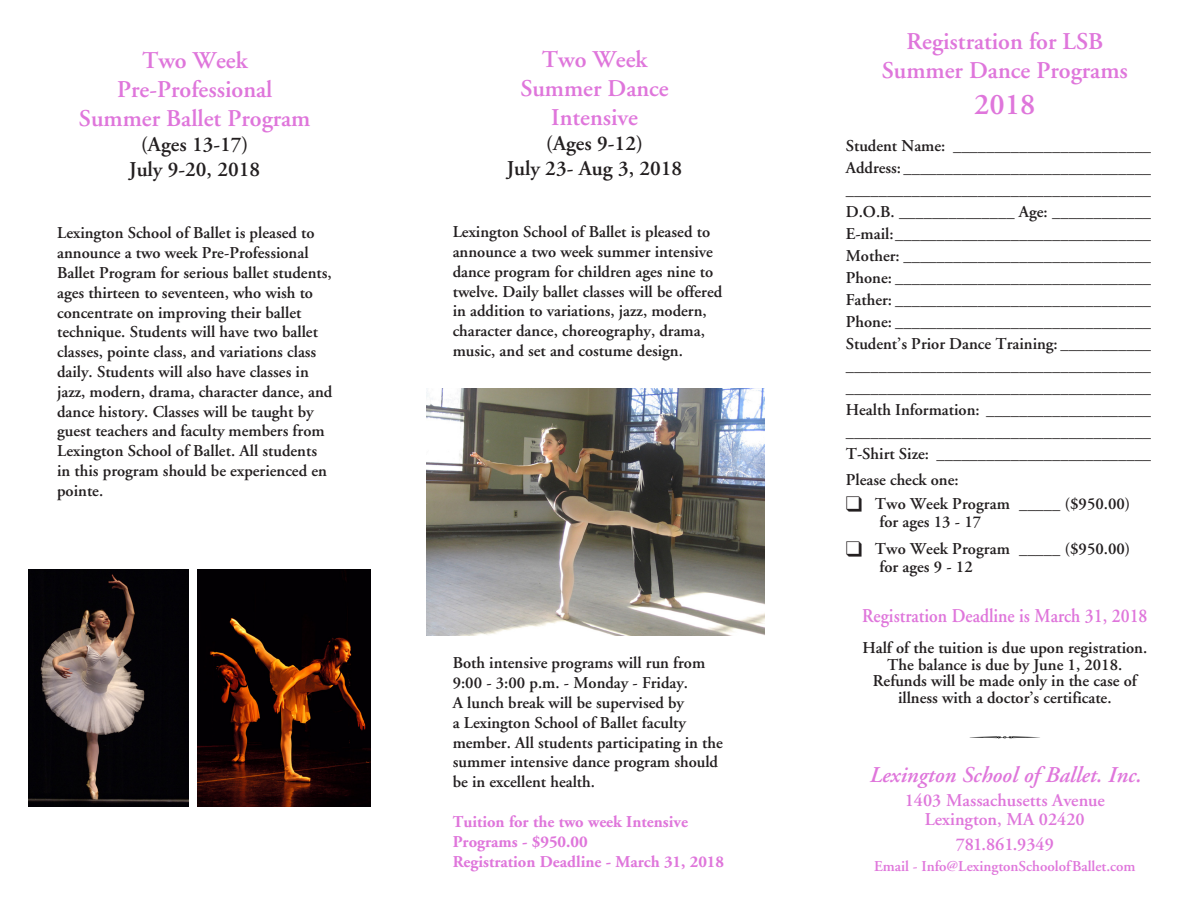
<style>
.page{position:relative;width:1189px;height:919px;background:#fff}
.page>*{position:absolute;margin:0;border:0;box-sizing:border-box;transform-origin:0 0}
.t1{font:600 30px "Adobe Garamond";color:#df76db}
.t2{font:600 24px "Adobe Garamond";color:#df76db}
.t3{font:italic 600 22.5px "Adobe Garamond";color:#df76db}
.t4{font:600 21px "Adobe Garamond";color:#231f20}
.t5{font:600 19.5px "Adobe Garamond";color:#df76db;scale:.9 1}
.t6{font:600 18px "Adobe Garamond";color:#df76db}
.t7{font:600 16.5px/19.8px "Adobe Garamond";color:#231f20}
.t8{font:700 16.5px/19.8px "Adobe Garamond";color:#df76db}
.t9{font:600 15px "Adobe Garamond";color:#df76db}
</style>
<div class="page">
<img style="left:426px;top:388px;width:338px;height:247px">
<img style="left:28px;top:569px;width:160px;height:236px">
<img style="left:197px;top:569px;width:173px;height:236px">
<p class="t2" style="left:142px;top:47px;width:107px">Two Week</p>
<p class="t2" style="left:117px;top:75px;width:157px">Pre-Professional</p>
<p class="t2" style="left:79px;top:104px;width:233px">Summer Ballet Program</p>
<p class="t4" style="left:141px;top:132px;width:109px">(Ages 13-17)</p>
<p class="t4" style="left:129px;top:157px;width:132px">July 9-20, 2018</p>
<p class="t7" style="left:57px;top:223px;width:276px">Lexington School of Ballet is pleased to announce a two week Pre-Professional Ballet Program for serious ballet students, ages thirteen to seventeen, who wish to concentrate on improving their ballet technique. Students will have two ballet classes, pointe class, and variations class daily. Students will also have classes in jazz, modern, drama, character dance, and dance history. Classes will be taught by guest teachers and faculty members from Lexington School of Ballet. All students in this program should be experienced en pointe.</p>
<p class="t2" style="left:542px;top:45px;width:107px">Two Week</p>
<p class="t2" style="left:520px;top:74px;width:150px">Summer Dance</p>
<p class="t2" style="left:551px;top:103px;width:88px">Intensive</p>
<p class="t4" style="left:546px;top:131px;width:98px">(Ages 9-12)</p>
<p class="t4" style="left:506px;top:156px;width:177px">July 23- Aug 3, 2018</p>
<p class="t7" style="left:452px;top:222px;width:271px">Lexington School of Ballet is pleased to announce a two week summer intensive dance program for children ages nine to twelve. Daily ballet classes will be offered in addition to variations, jazz, modern, character dance, choreography, drama, music, and set and costume design.</p>
<p class="t7" style="left:452px;top:653px;width:272px">Both intensive programs will run from 9:00 - 3:00 p.m. - Monday - Friday.<br>A lunch break will be supervised by<br>a Lexington School of Ballet faculty member. All students participating in the summer intensive dance program should be in excellent health.</p>
<p class="t8" style="left:452px;top:811px;width:237px">Tuition for the two week Intensive<br>Programs - $950.00</p>
<p class="t8" style="left:452px;top:851px;width:273px">Registration Deadline - March 31, 2018</p>
<p class="t2" style="left:906px;top:27px;width:198px">Registration for LSB</p>
<p class="t2" style="left:881px;top:56px;width:247px">Summer Dance Programs</p>
<p class="t1" style="left:974px;top:86px;width:63px">2018</p>
<p class="t7" style="left:845px;top:136px;width:307px">Student Name: ________________________</p>
<p class="t7" style="left:845px;top:158px;width:307px">Address: ______________________________</p>
<p class="t7" style="left:845px;top:180px;width:307px">_____________________________________</p>
<p class="t7" style="left:845px;top:202px;width:307px">D.O.B. ______________ Age: ____________</p>
<p class="t7" style="left:845px;top:224px;width:307px">E-mail:_______________________________</p>
<p class="t7" style="left:845px;top:246px;width:307px">Mother: ______________________________</p>
<p class="t7" style="left:845px;top:268px;width:307px">Phone: _______________________________</p>
<p class="t7" style="left:845px;top:290px;width:307px">Father: _______________________________</p>
<p class="t7" style="left:845px;top:312px;width:307px">Phone: _______________________________</p>
<p class="t7" style="left:845px;top:334px;width:307px">Student’s Prior Dance Training: ___________</p>
<p class="t7" style="left:845px;top:356px;width:307px">_____________________________________</p>
<p class="t7" style="left:845px;top:378px;width:307px">_____________________________________</p>
<p class="t7" style="left:845px;top:400px;width:307px">Health Information: ____________________</p>
<p class="t7" style="left:845px;top:422px;width:307px">_____________________________________</p>
<p class="t7" style="left:845px;top:444px;width:307px">T-Shirt Size: __________________________</p>
<p class="t7" style="left:845px;top:470px;width:114px">Please check one:</p>
<p class="t7" style="left:845px;top:494px;width:286px">❑ Two Week Program _____ ($950.00)</p>
<p class="t7" style="left:879px;top:512px;width:103px">for ages 13 - 17</p>
<p class="t7" style="left:845px;top:539px;width:286px">❑ Two Week Program _____ ($950.00)</p>
<p class="t7" style="left:879px;top:557px;width:95px">for ages 9 - 12</p>
<p class="t5" style="left:862px;top:604px;width:318px">Registration Deadline is March 31, 2018</p>
<p class="t7" style="left:862px;top:639px;width:286px;line-height:16.5px;text-align:center">Half of the tuition is due upon registration.<br>The balance is due by June 1, 2018.<br>Refunds will be made only in the case of illness with a doctor’s certificate.</p>
<p class="t3" style="left:868px;top:761px;width:274px">Lexington School of Ballet. Inc.</p>
<p class="t6" style="left:904px;top:789px;width:202px">1403 Massachusetts Avenue</p>
<p class="t6" style="left:924px;top:808px;width:161px">Lexington, MA 02420</p>
<p class="t6" style="left:955px;top:833px;width:100px">781.861.9349</p>
<p class="t9" style="left:873px;top:857px;width:263px">Email - Info@LexingtonSchoolofBallet.com</p>
</div>
